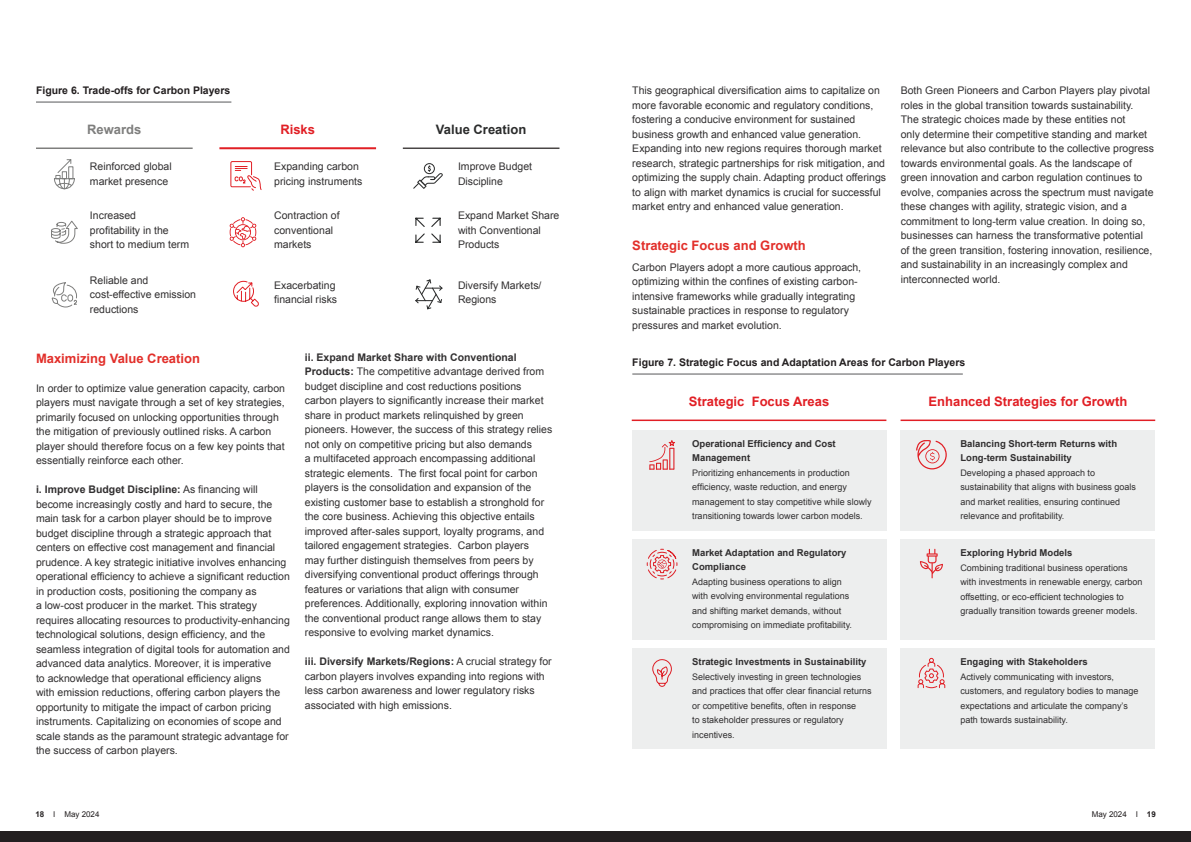
<style>
.page{position:relative;width:1191px;height:842px;background:#fff}
.page>*{position:absolute;margin:0;border:0;box-sizing:border-box;transform-origin:0 0}
.t1{font:700 13px "Arial";color:#e11f25}
.t2{font:700 13px "Arial";color:#e22f2a}
.t3{font:700 13px "Arial";color:#2b2c2c}
.t4{font:700 13px "Arial";color:#7e7e7d}
.t5{font:10.5px/14.5px "Arial";color:#312f30}
.t6{font:700 10.5px "Arial";color:#231f20}
.t7{font:700 9.5px/14.5px "Arial";color:#312f30}
.t8{font:9px/14.5px "Arial";color:#312f30}
.t9{font:8px "Arial";color:#231f20}
.s1{font-weight:700}
</style>
<div class="page">
<div style="left:0;top:831px;width:1191px;height:11px;background:#231f20"></div>
<hr style="left:36px;top:102px;width:195px;height:1px;background:#57585a">
<hr style="left:36px;top:147px;width:157px;height:2px;background:#7e7e7d">
<hr style="left:219px;top:147px;width:157px;height:2px;background:#e11f25">
<hr style="left:403px;top:147px;width:156px;height:2px;background:#494645">
<svg style="left:51px;top:220px;width:27px;height:24px"></svg>
<svg style="left:51px;top:282px;width:26px;height:26px"></svg>
<svg style="left:230px;top:161px;width:32px;height:30px"></svg>
<svg style="left:229px;top:217px;width:27px;height:30px"></svg>
<svg style="left:233px;top:280px;width:26px;height:27px"></svg>
<svg style="left:413px;top:163px;width:30px;height:26px"></svg>
<svg style="left:415px;top:217px;width:26px;height:26px"></svg>
<svg style="left:415px;top:279px;width:27px;height:30px"></svg>
<hr style="left:632px;top:374px;width:330px;height:1px;background:#57585a">
<hr style="left:632px;top:420px;width:254px;height:1px;background:#e11f25">
<hr style="left:900px;top:420px;width:255px;height:1px;background:#e11f25">
<div style="left:632px;top:430px;width:254px;height:101px;background:#edeeee"></div>
<div style="left:632px;top:539px;width:254px;height:100px;background:#edeeee"></div>
<div style="left:632px;top:648px;width:254px;height:100px;background:#edeeee"></div>
<div style="left:900px;top:430px;width:255px;height:101px;background:#edeeee"></div>
<div style="left:900px;top:539px;width:255px;height:100px;background:#edeeee"></div>
<div style="left:900px;top:648px;width:255px;height:100px;background:#edeeee"></div>
<svg style="left:649px;top:441px;width:26px;height:29px"></svg>
<svg style="left:646px;top:548px;width:32px;height:32px"></svg>
<svg style="left:652px;top:659px;width:20px;height:28px"></svg>
<svg style="left:916px;top:440px;width:30px;height:29px"></svg>
<svg style="left:920px;top:549px;width:23px;height:29px"></svg>
<svg style="left:917px;top:657px;width:28px;height:32px"></svg>
<svg style="left:54px;top:159px;width:21px;height:31px"></svg>
<p class="t6" style="left:36px;top:83px;width:196px">Figure 6. Trade-offs for Carbon Players</p>
<p class="t4" style="left:87px;top:121px;width:56px">Rewards</p>
<p class="t1" style="left:280px;top:121px;width:36px">Risks</p>
<p class="t3" style="left:436px;top:121px;width:92px">Value Creation</p>
<p class="t5" style="left:90px;top:160px;width:83px">Reinforced global market presence</p>
<p class="t5" style="left:90px;top:208px;width:101px">Increased<br>profitability in the short to medium term</p>
<p class="t5" style="left:90px;top:273px;width:108px">Reliable and cost-effective emission reductions</p>
<p class="t5" style="left:274px;top:160px;width:90px">Expanding carbon pricing instruments</p>
<p class="t5" style="left:274px;top:208px;width:67px">Contraction of conventional markets</p>
<p class="t5" style="left:274px;top:278px;width:65px">Exacerbating financial risks</p>
<p class="t5" style="left:458px;top:160px;width:76px">Improve Budget<br>Discipline</p>
<p class="t5" style="left:458px;top:208px;width:103px">Expand Market Share with Conventional<br>Products</p>
<p class="t5" style="left:458px;top:278px;width:85px">Diversify Markets/<br>Regions</p>
<p class="t2" style="left:36px;top:349px;width:165px">Maximizing Value Creation</p>
<p class="t5" style="left:36px;top:381px;width:251px">In order to optimize value generation capacity, carbon players must navigate through a set of key strategies, primarily focused on unlocking opportunities through the mitigation of previously outlined risks. A carbon player should therefore focus on a few key points that essentially reinforce each other.</p>
<p class="t5" style="left:36px;top:482px;width:255px"><span class="s1">i. Improve Budget Discipline:</span> As financing will become increasingly costly and hard to secure, the main task for a carbon player should be to improve budget discipline through a strategic approach that centers on effective cost management and financial prudence. A key strategic initiative involves enhancing operational efficiency to achieve a significant reduction in production costs, positioning the company as<br>a low-cost producer in the market. This strategy requires allocating resources to productivity-enhancing technological solutions, design efficiency, and the seamless integration of digital tools for automation and advanced data analytics. Moreover, it is imperative<br>to acknowledge that operational efficiency aligns<br>with emission reductions, offering carbon players the opportunity to mitigate the impact of carbon pricing instruments. Capitalizing on economies of scope and scale stands as the paramount strategic advantage for the success of carbon players.</p>
<p class="t5" style="left:305px;top:350px;width:249px"><span class="s1">ii. Expand Market Share with Conventional Products:</span> The competitive advantage derived from budget discipline and cost reductions positions carbon players to significantly increase their market share in product markets relinquished by green pioneers. However, the success of this strategy relies not only on competitive pricing but also demands<br>a multifaceted approach encompassing additional strategic elements. The first focal point for carbon players is the consolidation and expansion of the existing customer base to establish a stronghold for the core business. Achieving this objective entails improved after-sales support, loyalty programs, and tailored engagement strategies. Carbon players<br>may further distinguish themselves from peers by diversifying conventional product offerings through features or variations that align with consumer preferences. Additionally, exploring innovation within the conventional product range allows them to stay responsive to evolving market dynamics.</p>
<p class="t5" style="left:305px;top:654px;width:248px"><span class="s1">iii. Diversify Markets/Regions:</span> A crucial strategy for carbon players involves expanding into regions with less carbon awareness and lower regulatory risks associated with high emissions.</p>
<p class="t5" style="left:632px;top:83px;width:255px">This geographical diversification aims to capitalize on more favorable economic and regulatory conditions, fostering a conducive environment for sustained business growth and enhanced value generation.<br>Expanding into new regions requires thorough market research, strategic partnerships for risk mitigation, and optimizing the supply chain. Adapting product offerings to align with market dynamics is crucial for successful market entry and enhanced value generation.</p>
<p class="t2" style="left:632px;top:237px;width:175px">Strategic Focus and Growth</p>
<p class="t5" style="left:632px;top:260px;width:230px">Carbon Players adopt a more cautious approach, optimizing within the confines of existing carbon&shy;intensive frameworks while gradually integrating sustainable practices in response to regulatory pressures and market evolution.</p>
<p class="t5" style="left:900px;top:83px;width:255px">Both Green Pioneers and Carbon Players play pivotal roles in the global transition towards sustainability.<br>The strategic choices made by these entities not<br>only determine their competitive standing and market relevance but also contribute to the collective progress towards environmental goals. As the landscape of green innovation and carbon regulation continues to evolve, companies across the spectrum must navigate these changes with agility, strategic vision, and a commitment to long-term value creation. In doing so, businesses can harness the transformative potential of the green transition, fostering innovation, resilience, and sustainability in an increasingly complex and interconnected world.</p>
<p class="t6" style="left:632px;top:355px;width:334px">Figure 7. Strategic Focus and Adaptation Areas for Carbon Players</p>
<p class="t1" style="left:689px;top:393px;width:142px">Strategic Focus Areas</p>
<p class="t1" style="left:928px;top:393px;width:200px">Enhanced Strategies for Growth</p>
<p class="t7" style="left:692px;top:436px;width:145px">Operational Efficiency and Cost<br>Management</p>
<p class="t8" style="left:692px;top:465px;width:181px">Prioritizing enhancements in production efficiency, waste reduction, and energy management to stay competitive while slowly transitioning towards lower carbon models.</p>
<p class="t7" style="left:692px;top:545px;width:156px">Market Adaptation and Regulatory<br>Compliance</p>
<p class="t8" style="left:692px;top:574px;width:161px">Adapting business operations to align with evolving environmental regulations and shifting market demands, without compromising on immediate profitability.</p>
<p class="t7" style="left:692px;top:655px;width:176px">Strategic Investments in Sustainability</p>
<p class="t8" style="left:692px;top:669px;width:181px">Selectively investing in green technologies and practices that offer clear financial returns or competitive benefits, often in response<br>to stakeholder pressures or regulatory incentives.</p>
<p class="t7" style="left:960px;top:436px;width:158px">Balancing Short-term Returns with<br>Long-term Sustainability</p>
<p class="t8" style="left:960px;top:465px;width:177px">Developing a phased approach to sustainability that aligns with business goals and market realities, ensuring continued relevance and profitability.</p>
<p class="t7" style="left:960px;top:546px;width:113px">Exploring Hybrid Models</p>
<p class="t8" style="left:960px;top:561px;width:183px">Combining traditional business operations with investments in renewable energy, carbon offsetting, or eco-efficient technologies to gradually transition towards greener models.</p>
<p class="t7" style="left:960px;top:655px;width:129px">Engaging with Stakeholders</p>
<p class="t8" style="left:960px;top:669px;width:180px">Actively communicating with investors, customers, and regulatory bodies to manage expectations and articulate the company’s path towards sustainability.</p>
<p class="t9" style="left:35px;top:809px;width:66px"><span class="s1">18</span> I May 2024</p>
<p class="t9" style="left:1091px;top:809px;width:66px">May 2024 I <span class="s1">19</span></p>
</div>
